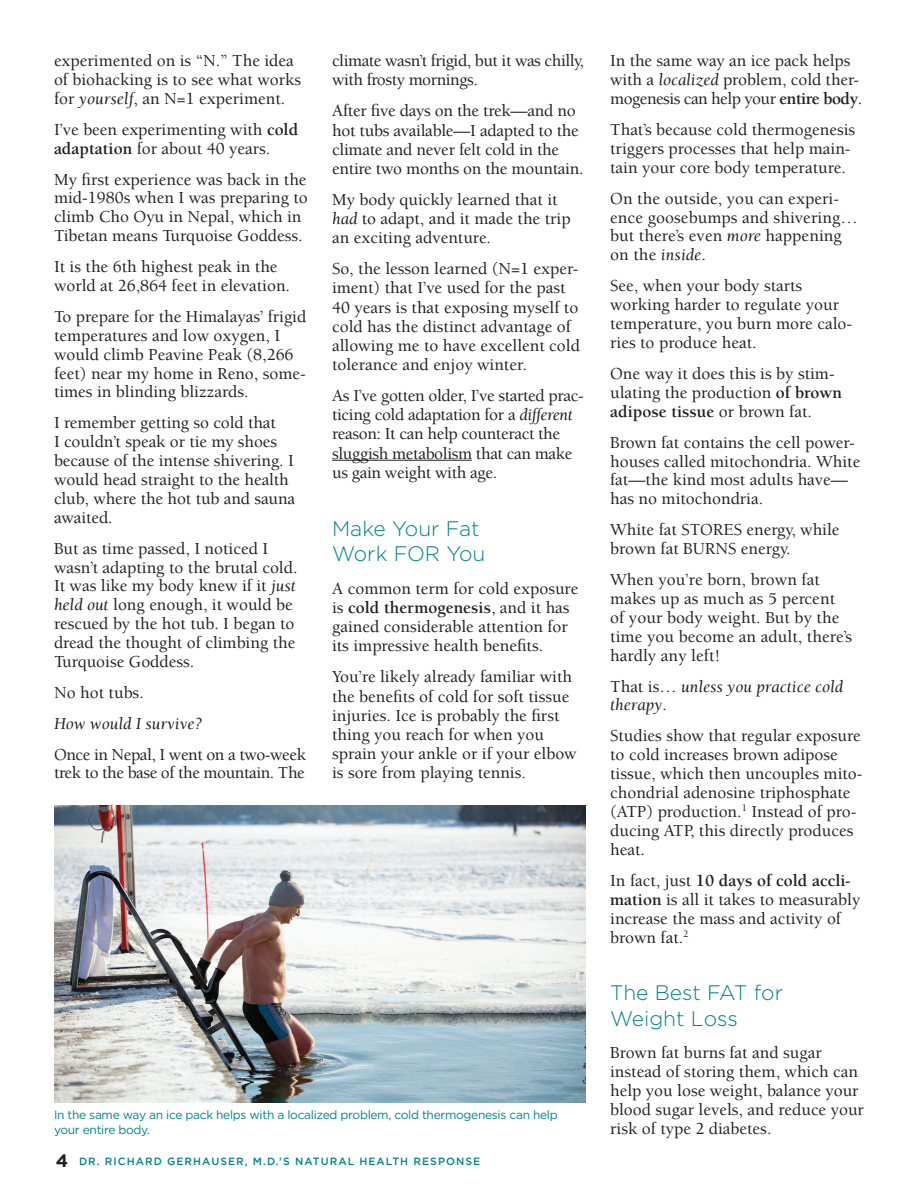
<style>
.page{position:relative;width:918px;height:1188px;background:#fff}
.page>*{position:absolute;margin:0;border:0;box-sizing:border-box;transform-origin:0 0}
.t1{font:300 21px/25.7px "Gotham";color:#00828c}
.t2{font:500 17.25px/18.9px "Berkeley Std";color:#231f20}
.t3{font:500 17.25px/19.2px "Berkeley Std";letter-spacing:-.02em;color:#231f20}
.t4{font:500 17.25px/18.9px "Berkeley Std";letter-spacing:-.025em;color:#231f20}
.t5{font:italic 17.25px/18.9px "Berkeley Std";color:#231f20}
.t6{font:12px/14.4px "Gotham";letter-spacing:-.025em;color:#00828c}
.t7{font:500 10.5px "Gotham";letter-spacing:.1em;color:#00828c}
.s1{font-weight:400;font-style:italic}
.s2{font-weight:700}
.s3{font-weight:700;font-size:18px;color:#231f20}
.s4{font-weight:500;font-style:normal}
</style>
<div class="page">
<hr style="left:332px;top:460px;width:140px;height:1px;background:#231f20">
<img style="left:54px;top:806px;width:532px;height:297px">
<p class="t2" style="left:54px;top:52px;width:249px">experimented on is “N.” The idea of biohacking is to see what works for <span class="s1">yourself</span>, an N=1 experiment.</p>
<p class="t2" style="left:54px;top:120px;width:246px">I’ve been experimenting with <span class="s2">cold adaptation</span> for about 40 years.</p>
<p class="t2" style="left:54px;top:170px;width:255px">My first experience was back in the mid-1980s when I was preparing to climb Cho Oyu in Nepal, which in Tibetan means Turquoise Goddess.</p>
<p class="t2" style="left:54px;top:258px;width:238px">It is the 6th highest peak in the world at 26,864 feet in elevation.</p>
<p class="t2" style="left:54px;top:307px;width:254px">To prepare for the Himalayas’ frigid temperatures and low oxygen, I would climb Peavine Peak (8,266 feet) near my home in Reno, some&shy;times in blinding blizzards.</p>
<p class="t2" style="left:54px;top:414px;width:243px">I remember getting so cold that<br>I couldn’t speak or tie my shoes because of the intense shivering. I would head straight to the health club, where the hot tub and sauna awaited.</p>
<p class="t2" style="left:54px;top:539px;width:245px">But as time passed, I noticed I wasn’t adapting to the brutal cold.<br>It was like my body knew if it <span class="s1">just held out</span> long enough, it would be rescued by the hot tub. I began to dread the thought of climbing the<br>Turquoise Goddess.</p>
<p class="t2" style="left:54px;top:683px;width:91px">No hot tubs.</p>
<p class="t5" style="left:54px;top:714px;width:150px">How would I survive?</p>
<p class="t4" style="left:54px;top:745px;width:254px">Once in Nepal, I went on a two-week trek to the base of the mountain. The</p>
<p class="t4" style="left:332px;top:51px;width:253px">climate wasn’t frigid, but it was chilly, with frosty mornings.</p>
<p class="t2" style="left:332px;top:102px;width:253px">After five days on the trek—and no hot tubs available—I adapted to the climate and never felt cold in the entire two months on the mountain.</p>
<p class="t2" style="left:332px;top:190px;width:240px">My body quickly learned that it <span class="s1">had</span> to adapt, and it made the trip an exciting adventure.</p>
<p class="t2" style="left:332px;top:260px;width:249px">So, the lesson learned (N=1 exper&shy;iment) that I’ve used for the past 40 years is that exposing myself to cold has the distinct advantage of allowing me to have excellent cold tolerance and enjoy winter.</p>
<p class="t3" style="left:332px;top:386px;width:253px">As I’ve gotten older, I’ve started prac&shy;ticing cold adaptation for a <span class="s1">different </span>reason: It can help counteract the sluggish metabolism that can make us gain weight with age.</p>
<p class="t1" style="left:332px;top:515px;width:155px">Make Your Fat<br>Work FOR You</p>
<p class="t2" style="left:332px;top:579px;width:248px">A common term for cold exposure is <span class="s2">cold thermogenesis</span>, and it has gained considerable attention for its impressive health benefits.</p>
<p class="t2" style="left:332px;top:668px;width:246px">You’re likely already familiar with the benefits of cold for soft tissue injuries. Ice is probably the first thing you reach for when you sprain your ankle or if your elbow is sore from playing tennis.</p>
<p class="t6" style="left:54px;top:1108px;width:505px">In the same way an ice pack helps with a localized problem, cold thermogenesis can help your entire body.</p>
<p class="t7" style="left:56px;top:1154px;width:426px"><span class="s3">4</span> DR. RICHARD GERHAUSER, M.D.’S NATURAL HEALTH RESPONSE</p>
<p class="t2" style="left:610px;top:52px;width:254px">In the same way an ice pack helps with a <span class="s1">localized</span> problem, cold ther&shy;mogenesis can help your <span class="s2">entire body</span>.</p>
<p class="t2" style="left:610px;top:120px;width:247px">That’s because cold thermogenesis triggers processes that help main&shy;tain your core body temperature.</p>
<p class="t2" style="left:610px;top:189px;width:249px">On the outside, you can experi&shy;ence goosebumps and shivering… but there’s even <span class="s1">more</span> happening on the <span class="s1">inside</span>.</p>
<p class="t2" style="left:610px;top:277px;width:244px">See, when your body starts working harder to regulate your temperature, you burn more calo&shy;ries to produce heat.</p>
<p class="t2" style="left:610px;top:364px;width:233px">One way it does this is by stim&shy;ulating the production <span class="s2">of brown adipose tissue</span> or brown fat.</p>
<p class="t2" style="left:610px;top:433px;width:252px">Brown fat contains the cell power&shy;houses called mitochondria. White fat—the kind most adults have— has no mitochondria.</p>
<p class="t2" style="left:610px;top:521px;width:231px">White fat STORES energy, while brown fat BURNS energy.</p>
<p class="t2" style="left:610px;top:571px;width:244px">When you’re born, brown fat makes up as much as 5 percent of your body weight. But by the time you become an adult, there’s hardly any left!</p>
<p class="t5" style="left:610px;top:677px;width:234px"><span class="s4">That is…</span> unless you practice cold therapy<span class="s4">.</span></p>
<p class="t2" style="left:610px;top:727px;width:254px">Studies show that regular exposure to cold increases brown adipose tissue, which then uncouples mito&shy;chondrial adenosine triphosphate (ATP) production.<sup>1</sup> Instead of pro&shy;ducing ATP, this directly produces heat.</p>
<p class="t2" style="left:610px;top:871px;width:252px">In fact, just <span class="s2">10 days of cold accli&shy;mation</span> is all it takes to measurably increase the mass and activity of brown fat.<sup>2</sup></p>
<p class="t1" style="left:610px;top:980px;width:174px">The Best FAT for<br>Weight Loss</p>
<p class="t2" style="left:610px;top:1044px;width:255px">Brown fat burns fat and sugar instead of storing them, which can help you lose weight, balance your blood sugar levels, and reduce your risk of type 2 diabetes.</p>
</div>
